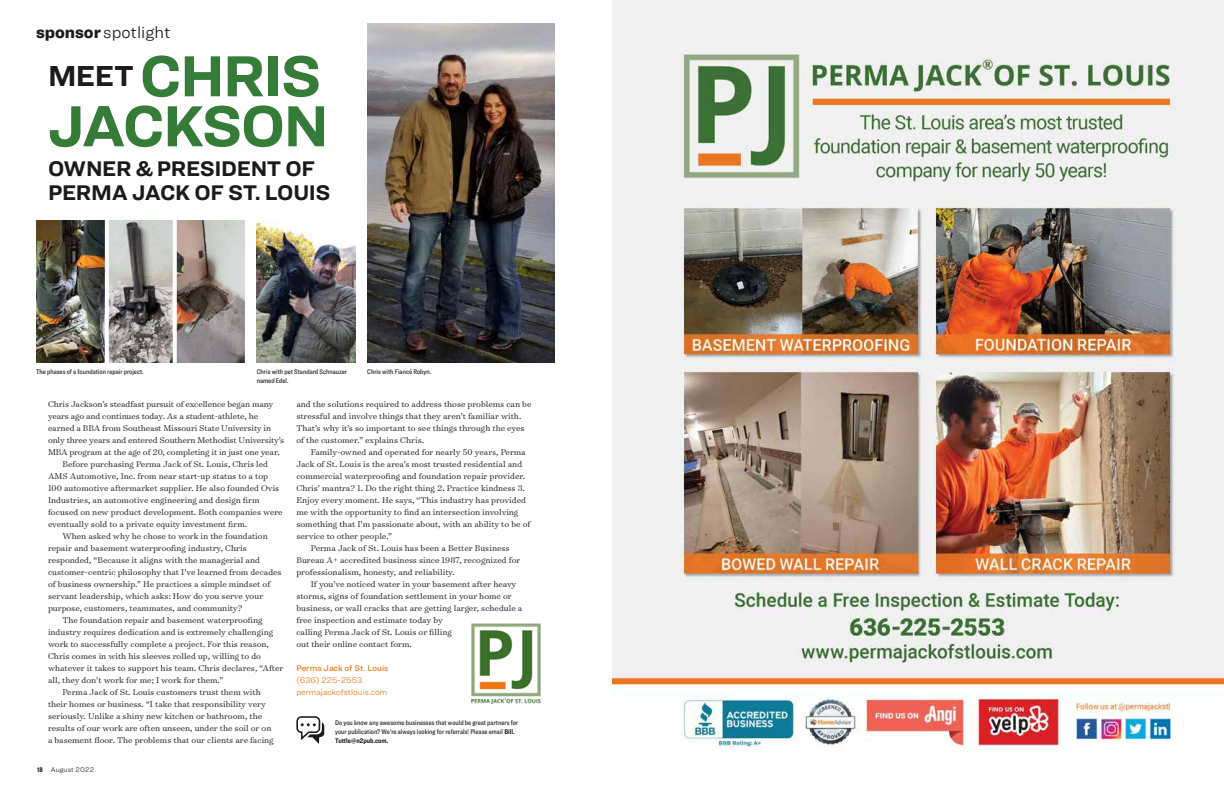
<style>
.page{position:relative;width:1224px;height:792px;background:#fff}
.page>*{position:absolute;margin:0;border:0;box-sizing:border-box;transform-origin:0 0}
.t1{font:700 60px/50px "Ringside";letter-spacing:-.03em;color:#357c38}
.t2{font:700 22px/24px "Ringside";letter-spacing:-.015em;color:#1c1b1a}
.t3{font:300 17px "Ringside";color:#1c1b1a}
.t4{font:300 9.5px/12px "Surveyor Text";color:#1c1b1a}
.t5{font:300 8.5px/12px "Ringside";color:#ef7510}
.t6{font:500 8.5px "Ringside";color:#ef7510}
.t7{font:500 7px/9px "Ringside Condensed";color:#1c1b1a}
.t8{font:300 7px "Ringside";letter-spacing:.015em;color:#1c1b1a}
.s1{font-weight:900}
.s2{font-weight:700}
.s3{font-family:"Ringside Compressed";font-weight:900}
</style>
<div class="page">
<svg style="left:296px;top:716px;width:28px;height:28px"></svg>
<img style="left:257px;top:222px;width:98px;height:140px">
<img style="left:36px;top:220px;width:209px;height:142px">
<img style="left:367px;top:24px;width:187px;height:338px">
<img style="left:472px;top:623px;width:68px;height:81px">
<hr style="left:105px;top:219px;width:4px;height:144px;background:#fff">
<svg style="left:173px;top:220px;width:4px;height:143px"></svg>
<img style="left:612px;top:0;width:612px;height:753px">
<h3 class="t3" style="left:36px;top:20px;width:136px"><span class="s1">sponsor</span>spotlight</h3>
<h1 class="t1" style="left:48px;top:49px;width:282px"><sup>MEET</sup> CHRIS<br>JACKSON</h1>
<h2 class="t2" style="left:48px;top:156px;width:284px">OWNER &amp; PRESIDENT OF<br>PERMA JACK OF ST. LOUIS</h2>
<p class="t7" style="left:36px;top:367px;width:109px">The phases of a foundation repair project.</p>
<p class="t7" style="left:257px;top:367px;width:92px">Chris with pet Standard Schnauzer named Edel.</p>
<p class="t7" style="left:367px;top:367px;width:65px">Chris with Fiancé Robyn.</p>
<p class="t4" style="left:48px;top:398px;width:227px">Chris Jackson’s steadfast pursuit of excellence began many</p>
<p class="t4" style="left:48px;top:410px;width:212px">years ago and continues today. As a student-athlete, he</p>
<p class="t4" style="left:48px;top:422px;width:225px">earned a BBA from Southeast Missouri State University in</p>
<p class="t4" style="left:48px;top:434px;width:238px">only three years and entered Southern Methodist University’s</p>
<p class="t4" style="left:48px;top:446px;width:233px">MBA program at the age of 20, completing it in just one year.</p>
<p class="t4" style="left:62px;top:458px;width:207px">Before purchasing Perma Jack of St. Louis, Chris led</p>
<p class="t4" style="left:48px;top:470px;width:222px">AMS Automotive, Inc. from near start-up status to a top</p>
<p class="t4" style="left:48px;top:482px;width:233px">100 automotive aftermarket supplier. He also founded Ovis</p>
<p class="t4" style="left:48px;top:494px;width:213px">Industries, an automotive engineering and design firm</p>
<p class="t4" style="left:48px;top:506px;width:236px">focused on new product development. Both companies were</p>
<p class="t4" style="left:48px;top:518px;width:201px">eventually sold to a private equity investment firm.</p>
<p class="t4" style="left:62px;top:530px;width:207px">When asked why he chose to work in the foundation</p>
<p class="t4" style="left:48px;top:542px;width:200px">repair and basement waterproofing industry, Chris</p>
<p class="t4" style="left:48px;top:554px;width:213px">responded, “Because it aligns with the managerial and</p>
<p class="t4" style="left:48px;top:566px;width:235px">customer-centric philosophy that I’ve learned from decades</p>
<p class="t4" style="left:48px;top:578px;width:224px">of business ownership.” He practices a simple mindset of</p>
<p class="t4" style="left:48px;top:590px;width:217px">servant leadership, which asks: How do you serve your</p>
<p class="t4" style="left:48px;top:602px;width:196px">purpose, customers, teammates, and community?</p>
<p class="t4" style="left:62px;top:614px;width:202px">The foundation repair and basement waterproofing</p>
<p class="t4" style="left:48px;top:626px;width:227px">industry requires dedication and is extremely challenging</p>
<p class="t4" style="left:48px;top:638px;width:223px">work to successfully complete a project. For this reason,</p>
<p class="t4" style="left:48px;top:650px;width:215px">Chris comes in with his sleeves rolled up, willing to do</p>
<p class="t4" style="left:48px;top:662px;width:237px">whatever it takes to support his team. Chris declares, “After</p>
<p class="t4" style="left:48px;top:674px;width:177px">all, they don’t work for me; I work for them.”</p>
<p class="t4" style="left:62px;top:686px;width:200px">Perma Jack of St. Louis customers trust them with</p>
<p class="t4" style="left:48px;top:698px;width:219px">their homes or business. “I take that responsibility very</p>
<p class="t4" style="left:48px;top:710px;width:216px">seriously. Unlike a shiny new kitchen or bathroom, the</p>
<p class="t4" style="left:48px;top:722px;width:225px">results of our work are often unseen, under the soil or on</p>
<p class="t4" style="left:48px;top:734px;width:227px">a basement floor. The problems that our clients are facing</p>
<p class="t4" style="left:296px;top:398px;width:237px">and the solutions required to address those problems can be stressful and involve things that they aren’t familiar with.<br>That’s why it’s so important to see things through the eyes of the customer.” explains Chris.</p>
<p class="t4" style="left:311px;top:446px;width:217px">Family-owned and operated for nearly 50 years, Perma</p>
<p class="t4" style="left:296px;top:458px;width:227px">Jack of St. Louis is the area’s most trusted residential and</p>
<p class="t4" style="left:296px;top:470px;width:230px">commercial waterproofing and foundation repair provider.</p>
<p class="t4" style="left:296px;top:482px;width:230px">Chris’ mantra? 1. Do the right thing 2. Practice kindness 3.</p>
<p class="t4" style="left:296px;top:494px;width:231px">Enjoy every moment. He says, “This industry has provided</p>
<p class="t4" style="left:296px;top:506px;width:223px">me with the opportunity to find an intersection involving</p>
<p class="t4" style="left:296px;top:518px;width:236px">something that I’m passionate about, with an ability to be of</p>
<p class="t4" style="left:296px;top:530px;width:97px">service to other people.”</p>
<p class="t4" style="left:311px;top:542px;width:200px">Perma Jack of St. Louis has been a Better Business</p>
<p class="t4" style="left:296px;top:554px;width:226px">Bureau A+ accredited business since 1987, recognized for</p>
<p class="t4" style="left:296px;top:566px;width:160px">professionalism, honesty, and reliability.</p>
<p class="t4" style="left:311px;top:578px;width:207px">If you’ve noticed water in your basement after heavy</p>
<p class="t4" style="left:296px;top:590px;width:217px">storms, signs of foundation settlement in your home or</p>
<p class="t4" style="left:296px;top:602px;width:228px">business, or wall cracks that are getting larger, schedule a</p>
<p class="t4" style="left:296px;top:614px;width:148px">free inspection and estimate today by</p>
<p class="t4" style="left:296px;top:626px;width:157px">calling Perma Jack of St. Louis or filling</p>
<p class="t4" style="left:296px;top:638px;width:117px">out their online contact form.</p>
<p class="t6" style="left:296px;top:662px;width:94px">Perma Jack of St. Louis</p>
<p class="t5" style="left:296px;top:674px;width:92px">(636) 225-2553 permajackofstlouis.com</p>
<p class="t7" style="left:335px;top:718px;width:184px">Do you know any awesome businesses that would be great partners for your publication? We’re always looking for referrals! Please email <span class="s2">Bill.<br>Tuttle@n2pub.com.</span></p>
<p class="t8" style="left:37px;top:764px;width:58px"><span class="s3">18</span> August 2022</p>
</div>
